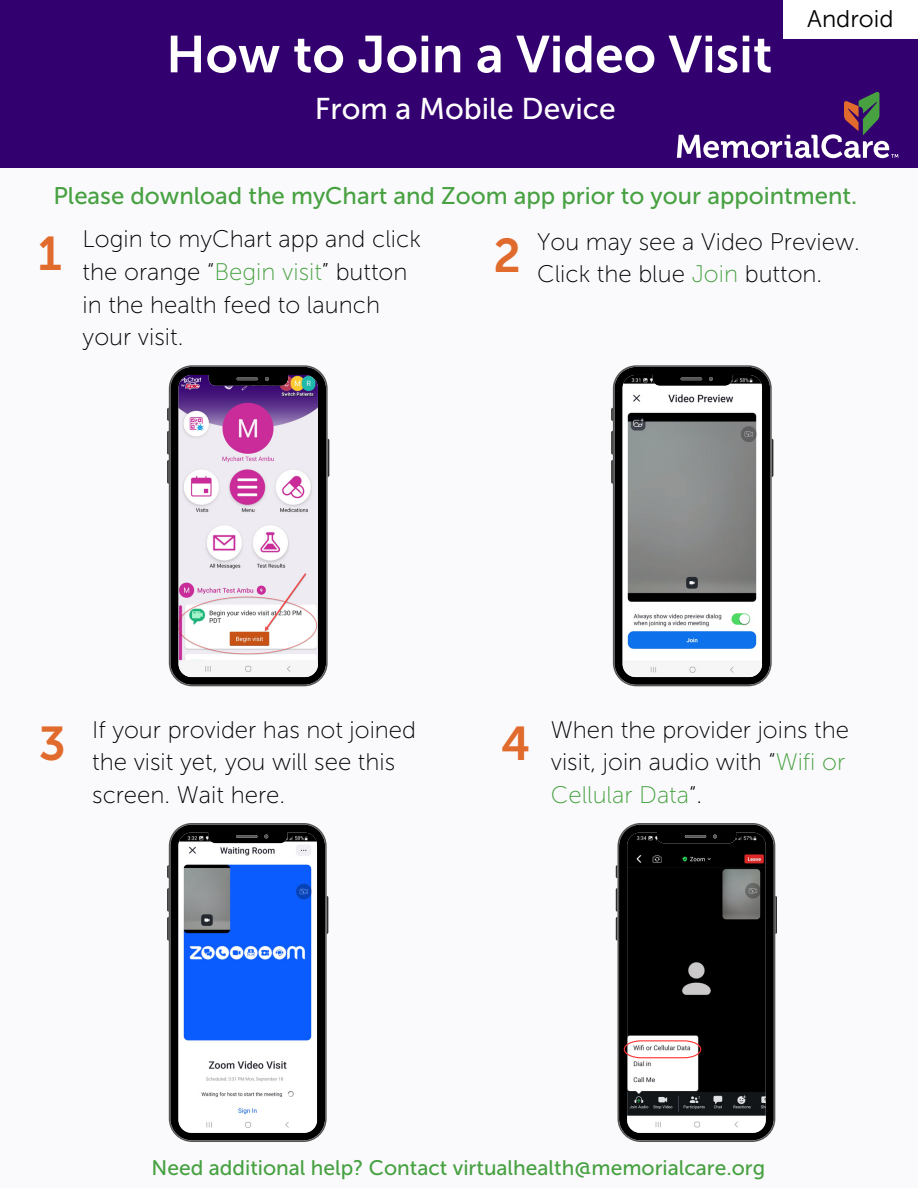
<style>
.page{position:relative;width:918px;height:1188px;background:#fafafc}
.page>*{position:absolute;margin:0;border:0;box-sizing:border-box;transform-origin:0 0}
.t1{font:51.75px "Museo Sans 700";color:#fff}
.t2{font:47.25px "Museo Sans 700";color:#e16a2d}
.t3{font:30px "Museo Sans 500";color:#fff}
.t4{font:24px/32.7px "Museo Sans 100";color:#000}
.t5{font:24px "Museo Sans 500";color:#47a141}
.t6{font:24px "Museo Sans 300";color:#000}
.t7{font:21px "Museo Sans 500";color:#47a141}
.s1{color:#47a141}
</style>
<div class="page">
<svg style="left:167px;top:408px;width:2px;height:13px"></svg>
<svg style="left:167px;top:431px;width:2px;height:53px"></svg>
<svg style="left:328px;top:439px;width:1px;height:38px"></svg>
<svg style="left:169px;top:365px;width:159px;height:321px"></svg>
<div style="left:0;top:0;width:918px;height:168px;background:#33006f"></div>
<div style="left:783px;top:0;width:135px;height:38px;background:#fff"></div>
<svg style="left:677px;top:92px;width:221px;height:66px"></svg>
<svg style="left:167px;top:865px;width:2px;height:13px"></svg>
<svg style="left:167px;top:888px;width:2px;height:53px"></svg>
<svg style="left:327px;top:896px;width:1px;height:38px"></svg>
<svg style="left:169px;top:823px;width:158px;height:319px"></svg>
<svg style="left:611px;top:408px;width:2px;height:13px"></svg>
<svg style="left:611px;top:431px;width:2px;height:53px"></svg>
<svg style="left:772px;top:439px;width:1px;height:38px"></svg>
<svg style="left:613px;top:365px;width:159px;height:321px"></svg>
<svg style="left:616px;top:865px;width:1px;height:13px"></svg>
<svg style="left:616px;top:888px;width:1px;height:53px"></svg>
<svg style="left:775px;top:896px;width:2px;height:38px"></svg>
<svg style="left:617px;top:823px;width:158px;height:319px;background:#2c2b2c"></svg>
<svg style="left:624px;top:1040px;width:77px;height:18px"></svg>
<p class="t1" style="left:166px;top:24px;width:608px">How to Join a Video Visit</p>
<p class="t3" style="left:315px;top:91px;width:303px">From a Mobile Device</p>
<p class="t6" style="left:807px;top:4px;width:88px">Android</p>
<p class="t5" style="left:53px;top:182px;width:805px">Please download the myChart and Zoom app prior to your appointment.</p>
<p class="t4" style="left:83px;top:223px;width:340px">Login to myChart app and click the orange “<span class="s1">Begin visit</span>” button in the health feed to launch your visit.</p>
<p class="t2" style="left:38px;top:225px;width:26px">1</p>
<p class="t4" style="left:537px;top:225px;width:324px">You may see a Video Preview.</p>
<p class="t2" style="left:494px;top:228px;width:29px">2</p>
<p class="t4" style="left:537px;top:258px;width:287px">Click the blue <span class="s1">Join</span> button.</p>
<p class="t2" style="left:39px;top:716px;width:29px">3</p>
<p class="t4" style="left:92px;top:713px;width:325px">If your provider has not joined the visit yet, you will see this screen. Wait here.</p>
<p class="t2" style="left:501px;top:716px;width:31px">4</p>
<p class="t4" style="left:551px;top:713px;width:300px">When the provider joins the visit, join audio with “<span class="s1">Wifi or<br>Cellular Data</span>“.</p>
<p class="t7" style="left:152px;top:1155px;width:615px">Need additional help? Contact virtualhealth@memorialcare.org</p>
</div>
